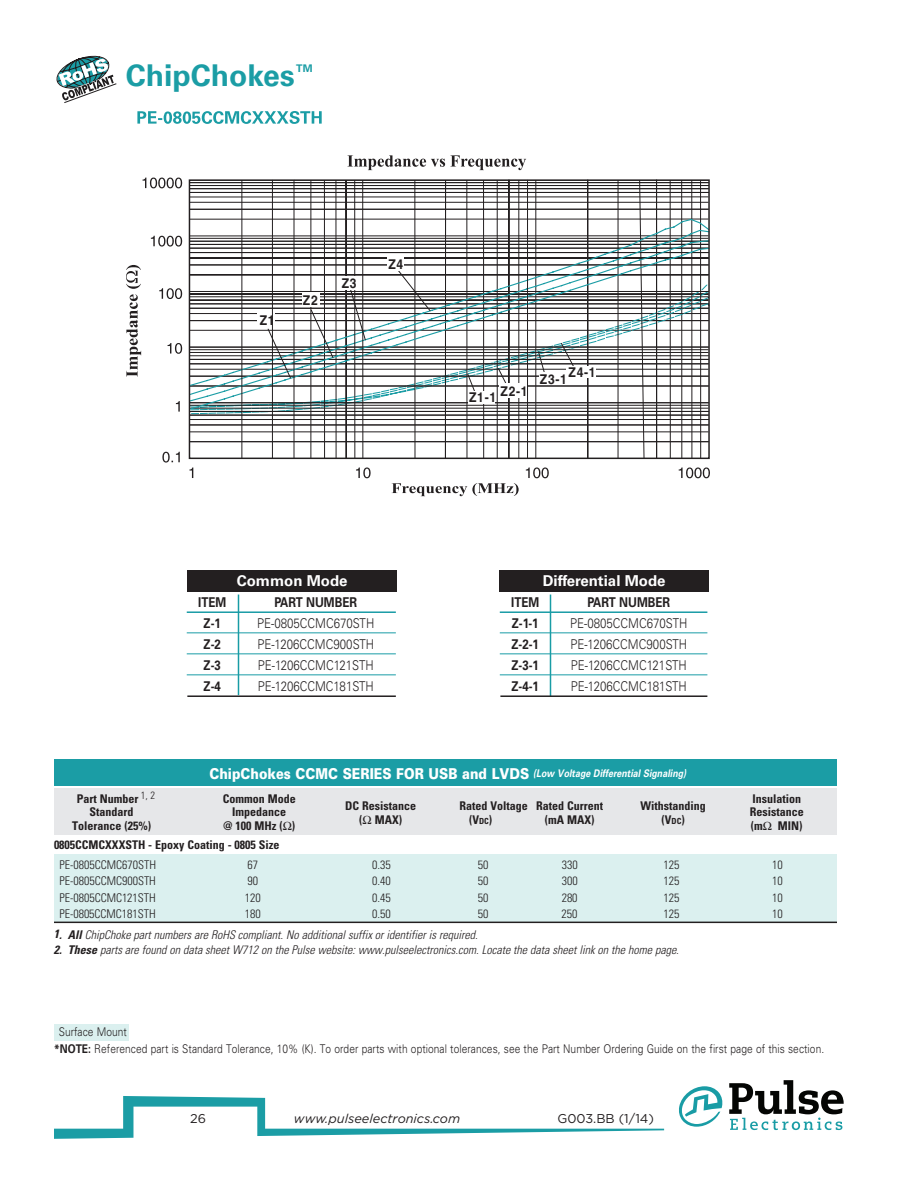
<style>
.page{position:relative;width:918px;height:1188px;background:#fff}
.page>*{position:absolute;margin:0;border:0;box-sizing:border-box;transform-origin:0 0}
.t1{font:700 30px "Univers";color:#1b9da5}
.t2{font:900 15px "Univers";color:#fff;scale:.85 1}
.t3{font:700 15px "Univers";color:#fff}
.t4{font:300 13.5px "Univers";color:#231f20;scale:.85 1}
.t5{font:700 13.5px "Univers";color:#231f20;scale:.85 1}
.t6{font:700 13.5px "Helvetica";letter-spacing:.055em;color:#231f20;scale:.9 1}
.t7{font:italic 12.75px "Gotham";color:#231f20}
.t8{font:12.75px "Gotham";color:#231f20}
.t9{font:italic 300 condensed 12px "Univers";color:#231f20}
.t10{font:700 condensed 12px "Univers";color:#231f20}
.t11{font:300 12px "Univers";letter-spacing:.005em;color:#231f20;scale:.85 1}
.t12{font:300 condensed 12px "Univers";color:#231f20}
.t13{font:700 10.5px "Univers";color:#1b9da5}
.s1{font-weight:700;font-style:italic;font-size:10.5px}
.s2{font-size:8.4px}
.s3{font-weight:700}
</style>
<div class="page">
<svg style="left:729px;top:1080px;width:115px;height:50px"></svg>
<svg style="left:679px;top:1086px;width:44px;height:41px"></svg>
<svg style="left:54px;top:1096px;width:610px;height:43px"></svg>
<div style="left:54px;top:1024px;width:75px;height:16px;background:#dbf0ef"></div>
<svg style="left:56px;top:55px;width:61px;height:48px"></svg>
<div style="left:54px;top:854px;width:783px;height:68px;background:#dbf0ef"></div>
<hr style="left:54px;top:922px;width:783px;height:1px;background:#231f20">
<div style="left:54px;top:788px;width:783px;height:47px;background:#e6e7e9"></div>
<div style="left:54px;top:759px;width:783px;height:26px;background:#1b9da5"></div>
<hr style="left:550px;top:595px;width:1px;height:101px;background:#199ca5">
<hr style="left:500px;top:611px;width:207px;height:2px;background:#199ca6">
<hr style="left:500px;top:632px;width:207px;height:1px;background:#199ca6">
<hr style="left:500px;top:653px;width:207px;height:1px;background:#199ca6">
<hr style="left:500px;top:674px;width:207px;height:1px;background:#199ca6">
<hr style="left:500px;top:695px;width:207px;height:2px;background:#231f20">
<div style="left:500px;top:570px;width:209px;height:22px;background:#231f20"></div>
<svg style="left:137px;top:111px;width:185px;height:13px"></svg>
<svg style="left:446px;top:483px;width:73px;height:13px"></svg>
<svg style="left:126px;top:265px;width:15px;height:112px"></svg>
<svg style="left:347px;top:155px;width:179px;height:15px"></svg>
<svg style="left:162px;top:452px;width:16px;height:11px"></svg>
<svg style="left:168px;top:343px;width:10px;height:11px"></svg>
<svg style="left:159px;top:288px;width:19px;height:11px"></svg>
<svg style="left:526px;top:467px;width:23px;height:11px"></svg>
<svg style="left:151px;top:236px;width:27px;height:11px"></svg>
<svg style="left:679px;top:467px;width:31px;height:11px"></svg>
<svg style="left:143px;top:178px;width:39px;height:10px"></svg>
<svg style="left:178px;top:180px;width:268px;height:959px"></svg>
<svg style="left:189px;top:179px;width:521px;height:280px"></svg>
<div style="left:340px;top:276px;width:17px;height:13px;background:#fff"></div>
<div style="left:387px;top:257px;width:17px;height:14px;background:#fff"></div>
<svg style="left:363px;top:815px;width:8px;height:9px"></svg>
<svg style="left:283px;top:821px;width:9px;height:9px"></svg>
<h1 class="t1" style="left:126px;top:58px;width:170px">ChipChokes</h1>
<p class="t13" style="left:296px;top:62px;width:18px">TM</p>
<p class="t6" style="left:260px;top:312px;width:18px">Z1</p>
<p class="t6" style="left:303px;top:292px;width:18px">Z2</p>
<p class="t6" style="left:342px;top:275px;width:18px">Z3</p>
<p class="t6" style="left:388px;top:256px;width:18px">Z4</p>
<p class="t6" style="left:501px;top:383px;width:31px">Z2-1</p>
<p class="t6" style="left:469px;top:389px;width:31px">Z1-1</p>
<p class="t6" style="left:569px;top:364px;width:31px">Z4-1</p>
<p class="t6" style="left:540px;top:371px;width:31px">Z3-1</p>
<p class="t3" style="left:237px;top:572px;width:112px">Common Mode</p>
<p class="t5" style="left:198px;top:594px;width:34px">ITEM</p>
<p class="t5" style="left:274px;top:594px;width:99px">PART NUMBER</p>
<p class="t5" style="left:204px;top:615px;width:22px">Z-1</p>
<p class="t4" style="left:257px;top:615px;width:139px">PE-0805CCMC670STH</p>
<p class="t5" style="left:204px;top:636px;width:22px">Z-2</p>
<p class="t4" style="left:257px;top:636px;width:139px">PE-1206CCMC900STH</p>
<p class="t5" style="left:204px;top:657px;width:22px">Z-3</p>
<p class="t4" style="left:258px;top:657px;width:138px">PE-1206CCMC121STH</p>
<p class="t5" style="left:204px;top:678px;width:22px">Z-4</p>
<p class="t4" style="left:258px;top:678px;width:138px">PE-1206CCMC181STH</p>
<p class="t3" style="left:543px;top:572px;width:124px">Differential Mode</p>
<p class="t5" style="left:511px;top:594px;width:34px">ITEM</p>
<p class="t5" style="left:587px;top:594px;width:99px">PART NUMBER</p>
<p class="t5" style="left:512px;top:615px;width:33px">Z-1-1</p>
<p class="t4" style="left:570px;top:615px;width:139px">PE-0805CCMC670STH</p>
<p class="t5" style="left:512px;top:636px;width:34px">Z-2-1</p>
<p class="t4" style="left:570px;top:636px;width:139px">PE-1206CCMC900STH</p>
<p class="t5" style="left:512px;top:657px;width:34px">Z-3-1</p>
<p class="t4" style="left:571px;top:657px;width:138px">PE-1206CCMC121STH</p>
<p class="t5" style="left:512px;top:678px;width:34px">Z-4-1</p>
<p class="t4" style="left:571px;top:678px;width:138px">PE-1206CCMC181STH</p>
<p class="t2" style="left:209px;top:764px;width:562px">ChipChokes CCMC SE RIES FOR US B and LVDS <span class="s1">(Low Voltage Differential Signaling)</span></p>
<p class="t10" style="left:77px;top:791px;width:80px">Part Number <sup>1,</sup> <sup>2</sup></p>
<p class="t10" style="left:223px;top:791px;width:74px">Common Mode</p>
<p class="t10" style="left:752px;top:791px;width:50px">Insulation</p>
<p class="t10" style="left:345px;top:798px;width:72px">DC Resistance</p>
<p class="t10" style="left:460px;top:798px;width:145px">Rated Voltage Rated Current</p>
<p class="t10" style="left:641px;top:798px;width:67px">Withstanding</p>
<p class="t10" style="left:90px;top:804px;width:46px">Standard</p>
<p class="t10" style="left:232px;top:804px;width:55px">Impedance</p>
<p class="t10" style="left:750px;top:804px;width:55px">Resistance</p>
<p class="t10" style="left:359px;top:812px;width:44px">( MAX)</p>
<p class="t10" style="left:469px;top:812px;width:25px">(V<span class="s2">dc</span>)</p>
<p class="t10" style="left:545px;top:812px;width:51px">(mA MAX)</p>
<p class="t10" style="left:662px;top:812px;width:25px">(V<span class="s2">dc</span>)</p>
<p class="t10" style="left:72px;top:818px;width:80px">Tolerance (25%)</p>
<p class="t10" style="left:223px;top:818px;width:74px">@ 100 MHz ( )</p>
<p class="t10" style="left:751px;top:818px;width:13px">(m</p>
<p class="t10" style="left:778px;top:818px;width:26px">MIN)</p>
<p class="t10" style="left:54px;top:838px;width:227px">0805CCMCXXXSTH - Epoxy Coating - 0805 Size</p>
<p class="t12" style="left:59px;top:857px;width:98px">PE-0805CCMC670STH</p>
<p class="t12" style="left:248px;top:857px;width:12px">67</p>
<p class="t12" style="left:372px;top:857px;width:20px">0.35</p>
<p class="t12" style="left:478px;top:857px;width:12px">50</p>
<p class="t12" style="left:562px;top:857px;width:17px">330</p>
<p class="t12" style="left:663px;top:857px;width:17px">125</p>
<p class="t12" style="left:772px;top:857px;width:12px">10</p>
<p class="t12" style="left:59px;top:874px;width:98px">PE-0805CCMC900STH</p>
<p class="t12" style="left:248px;top:874px;width:12px">90</p>
<p class="t12" style="left:372px;top:874px;width:20px">0.40</p>
<p class="t12" style="left:478px;top:874px;width:12px">50</p>
<p class="t12" style="left:562px;top:874px;width:17px">300</p>
<p class="t12" style="left:663px;top:874px;width:17px">125</p>
<p class="t12" style="left:772px;top:874px;width:12px">10</p>
<p class="t12" style="left:59px;top:890px;width:98px">PE-0805CCMC121STH</p>
<p class="t12" style="left:245px;top:890px;width:17px">120</p>
<p class="t12" style="left:372px;top:890px;width:20px">0.45</p>
<p class="t12" style="left:478px;top:890px;width:12px">50</p>
<p class="t12" style="left:562px;top:890px;width:17px">280</p>
<p class="t12" style="left:663px;top:890px;width:17px">125</p>
<p class="t12" style="left:772px;top:890px;width:12px">10</p>
<p class="t12" style="left:59px;top:907px;width:98px">PE-0805CCMC181STH</p>
<p class="t12" style="left:245px;top:907px;width:17px">180</p>
<p class="t12" style="left:372px;top:907px;width:20px">0.50</p>
<p class="t12" style="left:478px;top:907px;width:12px">50</p>
<p class="t12" style="left:562px;top:907px;width:17px">250</p>
<p class="t12" style="left:663px;top:907px;width:17px">125</p>
<p class="t12" style="left:772px;top:907px;width:12px">10</p>
<p class="t9" style="left:54px;top:928px;width:425px"><span class="s3">1. All</span> ChipChoke part numbers are RoHS compliant. No additional suffix or identifier is required.</p>
<p class="t9" style="left:54px;top:943px;width:627px"><span class="s3">2. These</span> parts are found on data sheet W712 on the Pulse website: www.pulseelectronics.com. Locate the data sheet link on the home page.</p>
<p class="t11" style="left:59px;top:1025px;width:82px">Surface Mount</p>
<p class="t11" style="left:54px;top:1041px;width:908px"><span class="s3">*NOTE:</span> Referenced part is Standard Tolerance, 10% (K). To order parts with optional tolerances, see the Part Number Ordering Guide on the first page of this section.</p>
<p class="t8" style="left:190px;top:1110px;width:17px">26</p>
<p class="t7" style="left:294px;top:1110px;width:168px">www.pulseelectronics.com</p>
<p class="t8" style="left:557px;top:1110px;width:98px">G003.BB (1/14)</p>
</div>
